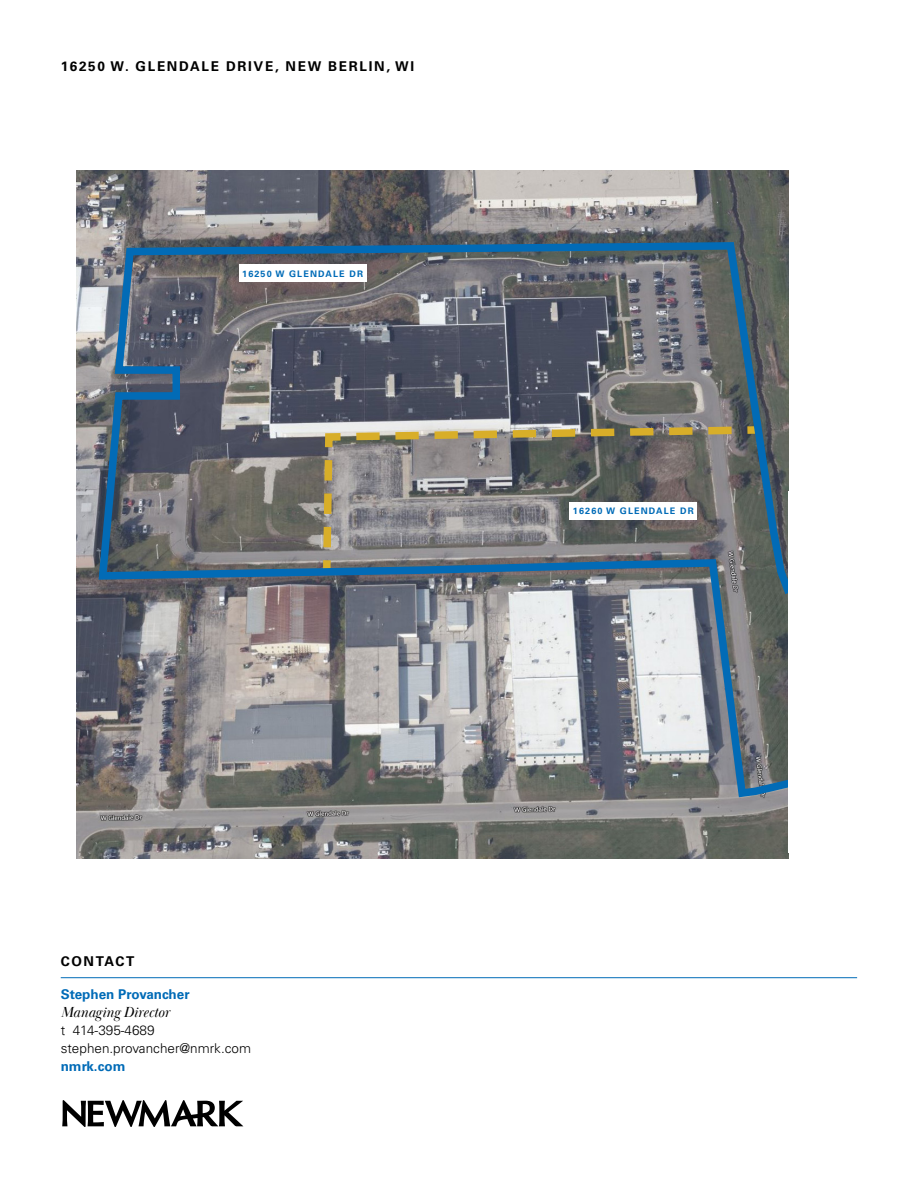
<style>
.page{position:relative;width:918px;height:1188px;background:#fff}
.page>*{position:absolute;margin:0;border:0;box-sizing:border-box;transform-origin:0 0}
.t1{font:italic 15px "Baskerville Display PT";color:#000100}
.t2{font:300 13.5px/18px "Univers LT Pro 45";color:#000100}
.t3{font:700 13.5px "Univers LT Pro 65";letter-spacing:.125em;color:#000100}
.t4{font:700 13.5px "Univers LT Pro 65";color:#006bb7}
.t5{font:700 13.5px "Univers LT Pro 65";letter-spacing:.125em;color:#000}
.t6{font:700 9px "Univers LT Pro 65";letter-spacing:.125em;color:#006bb7}
</style>
<div class="page">
<svg style="left:62px;top:1100px;width:181px;height:27px"></svg>
<img style="left:76px;top:171px;width:713px;height:687px">
<svg style="left:94px;top:238px;width:695px;height:564px;background:#777b81"></svg>
<div style="left:570px;top:502px;width:127px;height:18px;background:#fff"></div>
<div style="left:239px;top:264px;width:127px;height:18px;background:#fff"></div>
<hr style="left:61px;top:977px;width:796px;height:1px;background:#006bb7">
<p class="t3" style="left:61px;top:56px;width:355px">16250 W. GLENDALE DRIVE, NEW BERLIN, WI</p>
<p class="t6" style="left:242px;top:267px;width:122px">16250 W GLENDALE DR</p>
<p class="t6" style="left:573px;top:504px;width:122px">16260 W GLENDALE DR</p>
<p class="t5" style="left:61px;top:952px;width:75px">CONTACT</p>
<p class="t4" style="left:61px;top:985px;width:130px">Stephen Provancher</p>
<p class="t1" style="left:61px;top:1004px;width:110px">Managing Director</p>
<p class="t2" style="left:61px;top:1021px;width:192px">t 414-395-4689 stephen.provancher@nmrk.com</p>
<p class="t4" style="left:61px;top:1056px;width:66px">nmrk.com</p>
</div>
